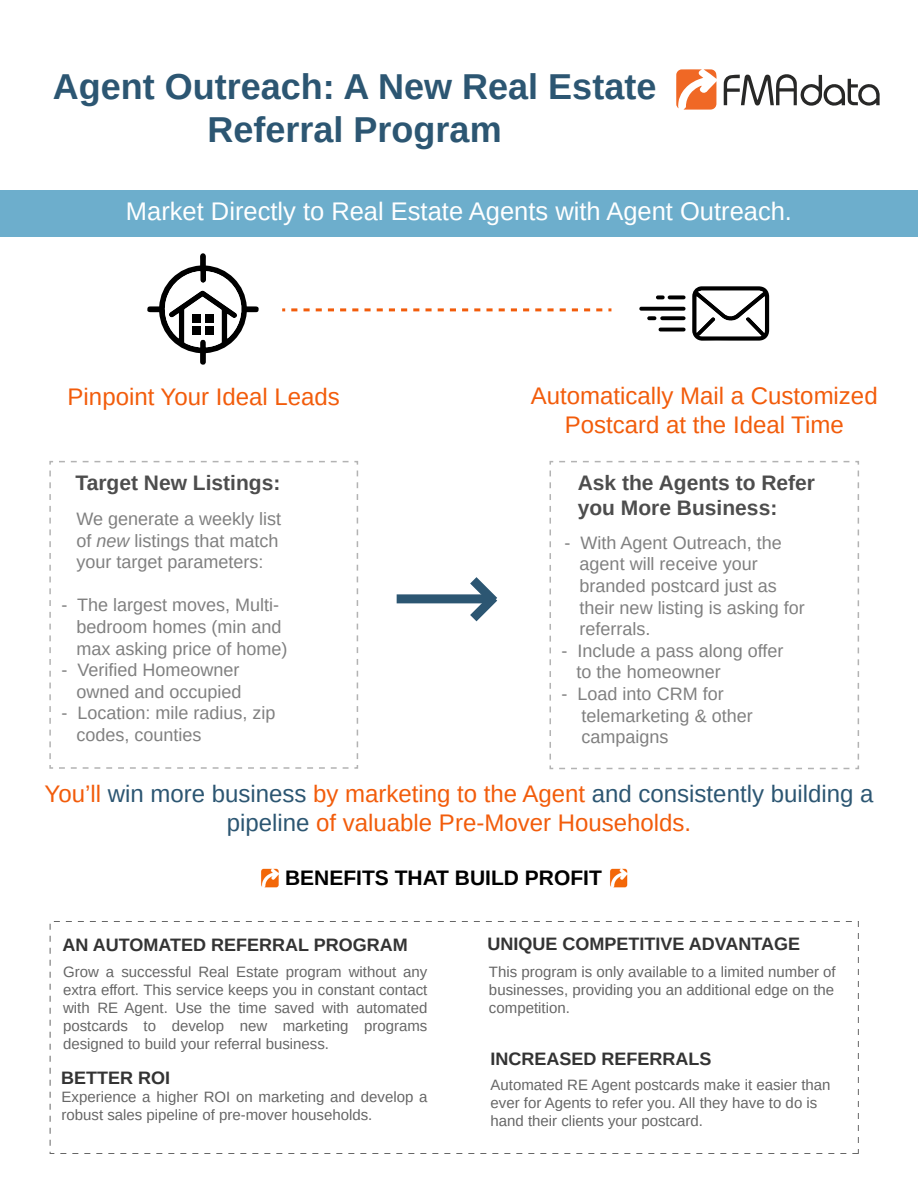
<style>
.page{position:relative;width:918px;height:1188px;background:#fff}
.page>*{position:absolute;margin:0;border:0;box-sizing:border-box;transform-origin:0 0}
.t1{font:700 36px/43.2px "Arimo";color:#2c5672;text-align:center}
.t2{font:25.5px "Arimo";color:#fff}
.t3{font:24px/28.8px "Arimo";color:#f25c0b;text-align:center}
.t4{font:700 21px/25.2px "Arimo";color:#4d4d4d}
.t5{font:700 21px "Arimo";color:#000}
.t6{font:18px/21.6px "Arimo";color:#808080}
.t7{font:700 18px "Arimo";color:#333}
.t8{font:15px/18px "Arimo";color:#666;text-align:justify}
.s1{font-style:italic}
.s2{color:#2c5672}
</style>
<div class="page">
<svg style="left:49px;top:461px;width:310px;height:308px"></svg>
<svg style="left:147px;top:253px;width:112px;height:112px"></svg>
<div style="left:192px;top:314px;width:9px;height:8px;background:#000"></div>
<div style="left:205px;top:314px;width:9px;height:8px;background:#000"></div>
<div style="left:192px;top:326px;width:9px;height:9px;background:#000"></div>
<div style="left:205px;top:326px;width:9px;height:9px;background:#000"></div>
<div style="left:0;top:190px;width:918px;height:47px;background:#6daecc"></div>
<div style="left:397px;top:594px;width:95px;height:9px;background:#2c5672"></div>
<svg style="left:461px;top:577px;width:37px;height:45px"></svg>
<svg style="left:639px;top:286px;width:131px;height:55px"></svg>
<svg style="left:291px;top:308px;width:320px;height:3px"></svg>
<img style="left:610px;top:868px;width:18px;height:20px">
<div style="left:50px;top:921px;width:809px;height:233px;border:1px dashed #666"></div>
<svg style="left:549px;top:461px;width:310px;height:309px"></svg>
<img style="left:261px;top:868px;width:18px;height:20px">
<svg style="left:676px;top:69px;width:41px;height:41px"></svg>
<svg style="left:724px;top:74px;width:156px;height:32px"></svg>
<h1 class="t1" style="left:53px;top:65px;width:605px">Agent Outreach: A New Real Estate<br>Referral Program</h1>
<h2 class="t2" style="left:126px;top:195px;width:668px">Market Directly to Real Estate Agents with Agent Outreach.</h2>
<h3 class="t3" style="left:68px;top:382px;width:274px">Pinpoint Your Ideal Leads</h3>
<h3 class="t3" style="left:531px;top:381px;width:348px">Automatically Mail a Customized<br>Postcard at the Ideal Time</h3>
<h3 class="t4" style="left:75px;top:470px;width:206px">Target New Listings:</h3>
<p class="t6" style="left:77px;top:508px;width:206px">We generate a weekly list of <span class="s1">new</span> listings that match your target parameters:</p>
<p class="t6" style="left:77px;top:595px;width:213px;text-indent:-15px">- The largest moves, Multi&shy;bedroom homes (min and max asking price of home)</p>
<p class="t6" style="left:61px;top:659px;width:182px;text-align:right">- Verified Homeowner owned and occupied</p>
<p class="t6" style="left:77px;top:703px;width:201px;text-indent:-15px">- Location: mile radius, zip codes, counties</p>
<h3 class="t4" style="left:578px;top:470px;width:239px">Ask the Agents to Refer you More Business:</h3>
<p class="t6" style="left:580px;top:532px;width:227px;text-indent:-15px">- With Agent Outreach, the agent will receive your branded postcard just as their new listing is asking for referrals.</p>
<p class="t6" style="left:577px;top:640px;width:208px;text-indent:-15px">- Include a pass along offer to the homeowner</p>
<p class="t6" style="left:582px;top:683px;width:173px;text-indent:-20px">- Load into CRM for telemarketing &amp; other campaigns</p>
<h3 class="t3" style="left:45px;top:779px;width:830px">You’ll <span class="s2">win more business</span> by marketing to the Agent <span class="s2">and consistently building a pipeline</span> of valuable Pre-Mover Households.</h3>
<h3 class="t5" style="left:285px;top:864px;width:318px">BENEFITS THAT BUILD PROFIT</h3>
<p class="t7" style="left:63px;top:932px;width:347px">AN AUTOMATED REFERRAL PROGRAM</p>
<p class="t7" style="left:488px;top:931px;width:314px">UNIQUE COMPETITIVE ADVANTAGE</p>
<p class="t8" style="left:63px;top:963px;width:366px">Grow a successful Real Estate program without any extra effort. This service keeps you in constant contact with RE Agent. Use the time saved with automated postcards to develop new marketing programs designed to build your referral business.</p>
<p class="t8" style="left:489px;top:963px;width:348px">This program is only available to a limited number of businesses, providing you an additional edge on the competition.</p>
<p class="t8" style="left:490px;top:1076px;width:342px;text-align:left">Automated RE Agent postcards make it easier than ever for Agents to refer you. All they have to do is hand their clients your postcard.</p>
<p class="t7" style="left:491px;top:1046px;width:223px">INCREASED REFERRALS</p>
<p class="t7" style="left:61px;top:1065px;width:111px">BETTER ROI</p>
<p class="t8" style="left:61px;top:1088px;width:367px">Experience a higher ROI on marketing and develop a robust sales pipeline of pre-mover households.</p>
</div>
